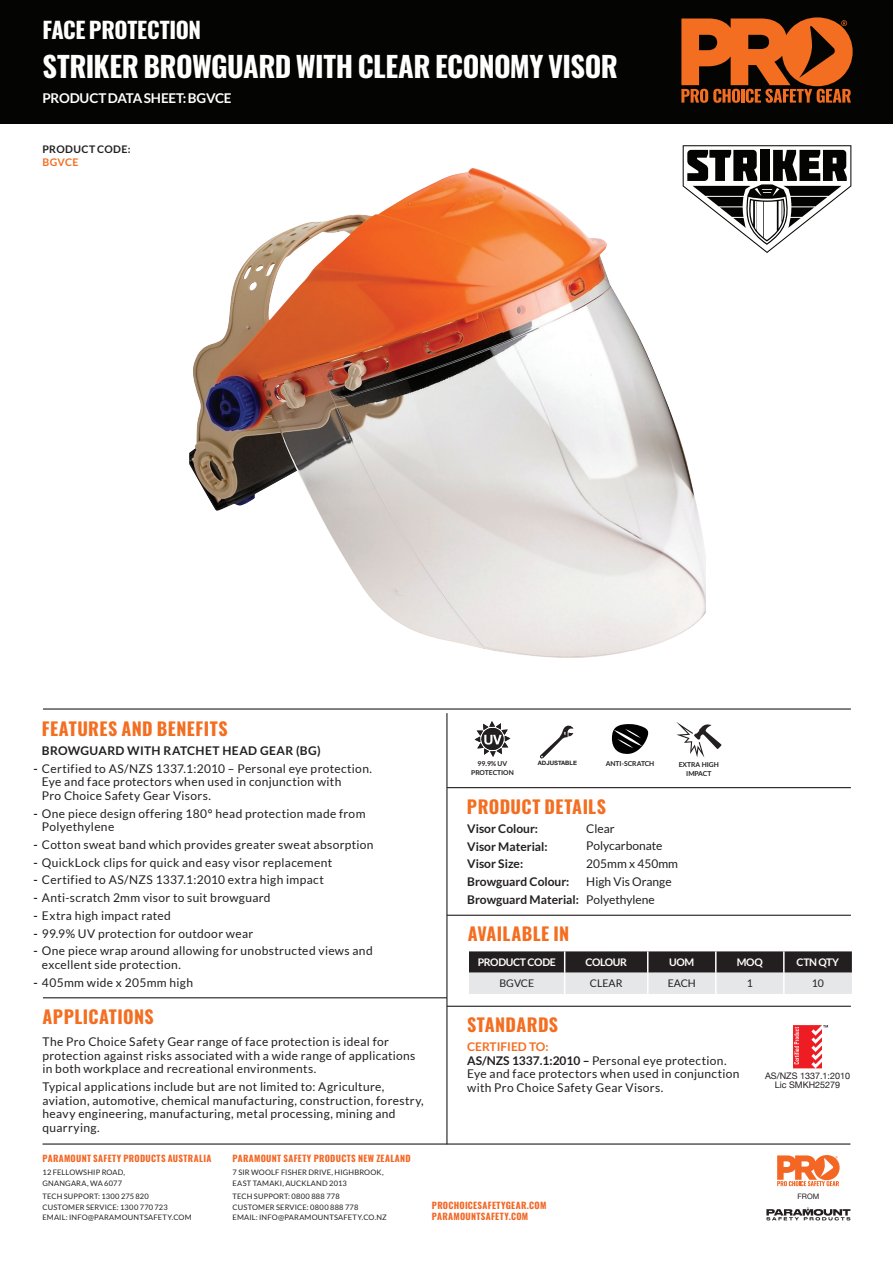
<style>
.page{position:relative;width:893px;height:1263px;background:#fff}
.page>*{position:absolute;margin:0;border:0;box-sizing:border-box;transform-origin:0 0}
.t1{font:700 28.5px "Oswald";letter-spacing:-.02em;color:#fff}
.t2{font:700 22.5px "Oswald";letter-spacing:-.02em;color:#fff}
.t3{font:700 18px "Oswald";letter-spacing:.025em;color:#f36e21}
.t4{font:700 13.5px "Lato";letter-spacing:-.015em;color:#fff}
.t5{font:12px/13.5px "Lato";letter-spacing:.025em;color:#231f20}
.t6{font:700 12px "Lato";color:#231f20}
.t7{font:12px "Lato";color:#231f20}
.t8{font:700 12px "Lato";letter-spacing:.03em;color:#231f20}
.t9{font:700 10.5px "Lato";letter-spacing:-.03em;color:#fff}
.t10{font:10.5px "Lato";color:#231f20}
.t11{font:700 10.5px/13.5px "Lato";letter-spacing:.035em;color:#231f20}
.t12{font:700 9px/11.2px "Oswald";letter-spacing:.035em;color:#f36624}
.t13{font:9px/9px "Helvetica Neue";color:#231f20;text-align:center}
.t14{font:7.5px/10.8px "Lato";letter-spacing:.02em;color:#231f20}
.t15{font:7.5px "Helvetica Neue";color:#231f20}
.t16{font:700 6.75px/9px "Lato";color:#231f20;text-align:center}
.t17{font:700 6px "Helvetica Neue";color:#231f20}
.s1{color:#f36e21}
.s2{font-weight:700}
.s3{font-weight:700;color:#f36e21}
</style>
<div class="page">
<hr style="left:43px;top:1143px;width:807px;height:1px;background:#231f20">
<svg style="left:777px;top:1155px;width:63px;height:31px"></svg>
<svg style="left:766px;top:1207px;width:84px;height:13px"></svg>
<div style="left:0;top:0;width:893px;height:124px;background:#040503"></div>
<svg style="left:681px;top:17px;width:172px;height:86px"></svg>
<hr style="left:43px;top:708px;width:808px;height:2px;background:#231f20">
<hr style="left:446px;top:713px;width:1px;height:431px;background:#231f20">
<hr style="left:43px;top:997px;width:404px;height:1px;background:#231f20">
<hr style="left:447px;top:915px;width:404px;height:1px;background:#231f20">
<hr style="left:447px;top:787px;width:404px;height:1px;background:#231f20">
<hr style="left:447px;top:1006px;width:404px;height:1px;background:#231f20">
<svg style="left:469px;top:951px;width:383px;height:43px;background:#888788"></svg>
<hr style="left:783px;top:951px;width:2px;height:22px;background:#fff">
<img style="left:189px;top:168px;width:517px;height:490px">
<svg style="left:793px;top:1025px;width:35px;height:43px"></svg>
<svg style="left:475px;top:721px;width:35px;height:36px"></svg>
<svg style="left:676px;top:722px;width:46px;height:36px"></svg>
<svg style="left:612px;top:724px;width:37px;height:30px"></svg>
<svg style="left:540px;top:725px;width:34px;height:34px"></svg>
<svg style="left:683px;top:145px;width:168px;height:108px"></svg>
<p class="t2" style="left:43px;top:19px;width:160px">FACE PROTECTION</p>
<p class="t1" style="left:43px;top:51px;width:577px">STRIKER BROWGUARD WITH CLEAR ECONOMY VISOR</p>
<p class="t4" style="left:43px;top:90px;width:191px">PRODUCT DATA SHEET: BGVCE</p>
<p class="t11" style="left:43px;top:142px;width:90px">PRODUCT CODE:<br><span class="s1">BGVCE</span></p>
<p class="t3" style="left:42px;top:719px;width:187px">FEATURES AND BENEFITS</p>
<p class="t8" style="left:42px;top:744px;width:280px">BROWGUARD WITH RATCHET HEAD GEAR (BG)</p>
<p class="t5" style="left:42px;top:762px;width:332px;text-indent:-9px"><span class="s2">-</span> Certified to AS/NZS 1337.1:2010 – Personal eye protection.<br>Eye and face protectors when used in conjunction with<br>Pro Choice Safety Gear Visors.</p>
<p class="t5" style="left:42px;top:806px;width:325px;text-indent:-9px"><span class="s2">-</span> One piece design offering 180° head protection made from<br>Polyethylene</p>
<p class="t5" style="left:33px;top:838px;width:342px"><span class="s2">-</span> Cotton sweat band which provides greater sweat absorption</p>
<p class="t5" style="left:33px;top:855px;width:300px"><span class="s2">-</span> QuickLock clips for quick and easy visor replacement</p>
<p class="t5" style="left:33px;top:873px;width:292px"><span class="s2">-</span> Certified to AS/NZS 1337.1:2010 extra high impact</p>
<p class="t5" style="left:33px;top:891px;width:239px"><span class="s2">-</span> Anti-scratch 2mm visor to suit browguard</p>
<p class="t5" style="left:33px;top:909px;width:139px"><span class="s2">-</span> Extra high impact rated</p>
<p class="t5" style="left:33px;top:926px;width:221px"><span class="s2">-</span> 99.9% UV protection for outdoor wear</p>
<p class="t5" style="left:42px;top:944px;width:332px;text-indent:-9px"><span class="s2">-</span> One piece wrap around allowing for unobstructed views and excellent side protection.</p>
<p class="t5" style="left:33px;top:975px;width:161px"><span class="s2">-</span> 405mm wide x 205mm high</p>
<p class="t3" style="left:43px;top:1007px;width:113px">APPLICATIONS</p>
<p class="t5" style="left:43px;top:1035px;width:374px">The Pro Choice Safety Gear range of face protection is ideal for protection against risks associated with a wide range of applications in both workplace and recreational environments.</p>
<p class="t5" style="left:43px;top:1080px;width:383px">Typical applications include but are not limited to: Agriculture, aviation, automotive, chemical manufacturing, construction, forestry, heavy engineering, manufacturing, metal processing, mining and quarrying.</p>
<p class="t17" style="left:538px;top:758px;width:41px">ADJUSTABLE</p>
<p class="t16" style="left:606px;top:759px;width:50px">ANTI-SCRATCH</p>
<p class="t16" style="left:471px;top:759px;width:44px">99.9% UV<br>PROTECTION</p>
<p class="t16" style="left:679px;top:760px;width:42px">EXTRA HIGH<br>IMPACT</p>
<p class="t3" style="left:467px;top:797px;width:141px">PRODUCT DETAILS</p>
<p class="t6" style="left:467px;top:821px;width:72px">Visor Colour:</p>
<p class="t6" style="left:467px;top:839px;width:82px">Visor Material:</p>
<p class="t6" style="left:467px;top:857px;width:57px">Visor Size:</p>
<p class="t6" style="left:467px;top:875px;width:104px">Browguard Colour:</p>
<p class="t6" style="left:467px;top:892px;width:113px">Browguard Material:</p>
<p class="t5" style="left:586px;top:821px;width:30px">Clear</p>
<p class="t7" style="left:586px;top:839px;width:78px">Polycarbonate</p>
<p class="t7" style="left:586px;top:857px;width:93px">205mm x 450mm</p>
<p class="t7" style="left:586px;top:875px;width:87px">High Vis Orange</p>
<p class="t7" style="left:586px;top:893px;width:70px">Polyethylene</p>
<p class="t3" style="left:468px;top:924px;width:103px">AVAILABLE IN</p>
<p class="t9" style="left:478px;top:956px;width:80px">PRODUCT CODE</p>
<p class="t9" style="left:585px;top:956px;width:43px">COLOUR</p>
<p class="t9" style="left:669px;top:956px;width:27px">UOM</p>
<p class="t9" style="left:737px;top:956px;width:27px">MOQ</p>
<p class="t9" style="left:797px;top:956px;width:44px">CTN QTY</p>
<p class="t10" style="left:499px;top:977px;width:36px">BGVCE</p>
<p class="t10" style="left:590px;top:977px;width:34px">CLEAR</p>
<p class="t10" style="left:668px;top:977px;width:30px">EACH</p>
<p class="t10" style="left:747px;top:977px;width:8px">1</p>
<p class="t10" style="left:812px;top:977px;width:14px">10</p>
<p class="t3" style="left:467px;top:1015px;width:93px">STANDARDS</p>
<p class="t5" style="left:467px;top:1040px;width:274px"><span class="s3">CERTIFIED TO:<br></span><span class="s2">AS/NZS 1337.1:2010 –</span> Personal eye protection.<br>Eye and face protectors when used in conjunction with Pro Choice Safety Gear Visors.</p>
<p class="t13" style="left:765px;top:1072px;width:87px">AS/NZS 1337.1:2010<br>Lic SMKH25279</p>
<p class="t12" style="left:43px;top:1153px;width:170px">PARAMOUNT SAFETY PRODUCTS AUSTRALIA</p>
<p class="t14" style="left:43px;top:1167px;width:84px">12 FELLOWSHIP ROAD,<br>GNANGARA, WA 6077</p>
<p class="t14" style="left:43px;top:1191px;width:151px">TECH SUPPORT: 1300 275 820<br>CUSTOMER SERVICE: 1300 770 723<br>EMAIL: INFO@PARAMOUNTSAFETY.COM</p>
<p class="t15" style="left:797px;top:1191px;width:24px">FROM</p>
<p class="t12" style="left:233px;top:1153px;width:180px">PARAMOUNT SAFETY PRODUCTS NEW ZEALAND</p>
<p class="t14" style="left:233px;top:1167px;width:153px">7 SIR WOOLF FISHER DRIVE, HIGHBROOK,<br>EAST TAMAKI, AUCKLAND 2013</p>
<p class="t14" style="left:233px;top:1191px;width:156px">TECH SUPPORT: 0800 888 778<br>CUSTOMER SERVICE: 0800 888 778<br>EMAIL: INFO@PARAMOUNTSAFETY.CO.NZ</p>
<p class="t12" style="left:432px;top:1200px;width:116px">PROCHOICESAFETYGEAR.COM<br>PARAMOUNTSAFETY.COM</p>
</div>
